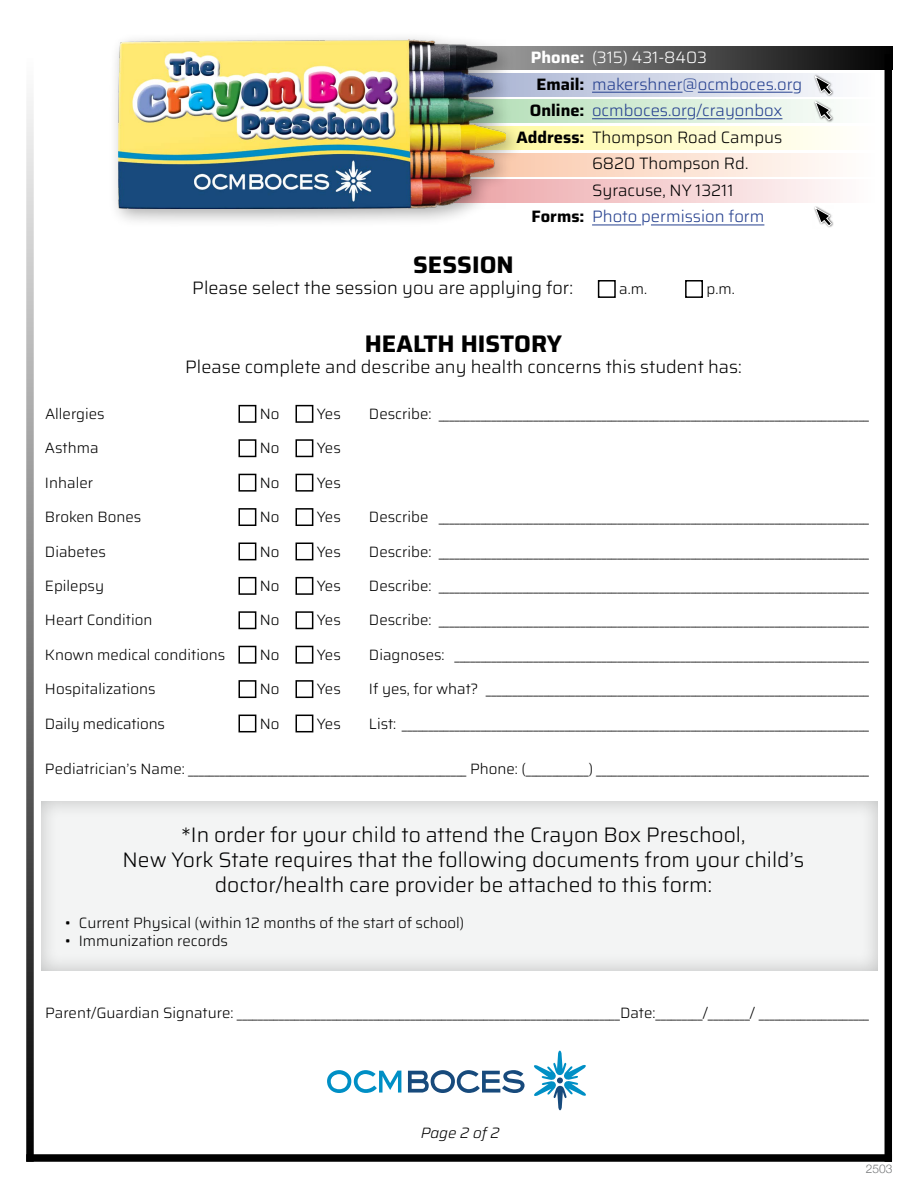
<style>
.page{position:relative;width:918px;height:1188px;background:#fff}
.page>*{position:absolute;margin:0;border:0;box-sizing:border-box;transform-origin:0 0}
.t1{font:700 24px "Saira";color:#000}
.t2{font:300 21px/25.2px "Saira";color:#000;text-align:center}
.t3{font:300 18px "Saira";color:#000}
.t4{font:300 16.5px "Saira";color:#25408f}
.t5{font:300 16.5px "Saira";color:#000}
.t6{font:300 16.5px "Saira";color:#fff}
.t7{font:300 15px "Saira";color:#000}
.t8{font:italic 300 15px "Saira";color:#000}
.t9{font:300 12px "Helvetica Neue";color:#757779}
.s1{font-weight:700}
.s2{font-weight:700;color:#000}
</style>
<div class="page">
<svg style="left:525px;top:73px;width:309px;height:24px;background:#d0d6e6"></svg>
<svg style="left:525px;top:100px;width:307px;height:23px;background:#d6ecd8"></svg>
<svg style="left:525px;top:126px;width:311px;height:24px;background:#fffbcd"></svg>
<svg style="left:525px;top:153px;width:306px;height:24px;background:#fce2d3"></svg>
<svg style="left:525px;top:179px;width:306px;height:24px;background:#f5d3d4"></svg>
<div style="left:108px;top:30px;width:417px;height:199px;background:#000;opacity:.33"></div>
<img style="left:118px;top:40px;width:388px;height:169px">
<div style="left:30px;top:1154px;width:858px;height:8px;background:#000"></div>
<svg style="left:26px;top:97px;width:8px;height:1061px;background:#8b8b8b"></svg>
<div style="left:885px;top:58px;width:7px;height:1100px;background:#000"></div>
<svg style="left:456px;top:46px;width:436px;height:24px;background:#4b4b4c"></svg>
<hr style="left:592px;top:92px;width:91px;height:1px;background:#25408f">
<hr style="left:698px;top:92px;width:95px;height:1px;background:#25408f">
<hr style="left:592px;top:118px;width:95px;height:1px;background:#25408f">
<svg style="left:697px;top:118px;width:28px;height:1px"></svg>
<hr style="left:735px;top:118px;width:47px;height:1px;background:#25408f">
<hr style="left:592px;top:225px;width:49px;height:1px;background:#25408f">
<hr style="left:651px;top:225px;width:113px;height:1px;background:#25408f">
<svg style="left:813px;top:74px;width:21px;height:23px"></svg>
<svg style="left:815px;top:76px;width:17px;height:19px"></svg>
<svg style="left:813px;top:99px;width:21px;height:23px"></svg>
<svg style="left:815px;top:101px;width:17px;height:20px"></svg>
<svg style="left:814px;top:206px;width:20px;height:22px"></svg>
<svg style="left:815px;top:207px;width:17px;height:19px"></svg>
<div style="left:598px;top:280px;width:18px;height:18px;border:2px solid #000"></div>
<div style="left:685px;top:280px;width:18px;height:18px;border:2px solid #000"></div>
<div style="left:238px;top:405px;width:18px;height:18px;border:2px solid #000"></div>
<div style="left:296px;top:405px;width:17px;height:18px;border:2px solid #000"></div>
<div style="left:238px;top:439px;width:18px;height:18px;border:2px solid #000"></div>
<div style="left:296px;top:439px;width:17px;height:18px;border:2px solid #000"></div>
<div style="left:238px;top:474px;width:18px;height:18px;border:2px solid #000"></div>
<div style="left:296px;top:474px;width:17px;height:18px;border:2px solid #000"></div>
<div style="left:238px;top:508px;width:18px;height:18px;border:2px solid #000"></div>
<div style="left:296px;top:508px;width:17px;height:18px;border:2px solid #000"></div>
<div style="left:238px;top:543px;width:18px;height:17px;border:2px solid #000"></div>
<div style="left:296px;top:543px;width:17px;height:17px;border:2px solid #000"></div>
<div style="left:238px;top:577px;width:18px;height:18px;border:2px solid #000"></div>
<div style="left:296px;top:577px;width:17px;height:18px;border:2px solid #000"></div>
<div style="left:238px;top:611px;width:18px;height:18px;border:2px solid #000"></div>
<div style="left:296px;top:611px;width:17px;height:18px;border:2px solid #000"></div>
<div style="left:238px;top:646px;width:18px;height:18px;border:2px solid #000"></div>
<div style="left:296px;top:646px;width:17px;height:18px;border:2px solid #000"></div>
<div style="left:238px;top:680px;width:18px;height:18px;border:2px solid #000"></div>
<div style="left:296px;top:680px;width:17px;height:18px;border:2px solid #000"></div>
<div style="left:238px;top:715px;width:18px;height:17px;border:2px solid #000"></div>
<div style="left:296px;top:715px;width:17px;height:17px;border:2px solid #000"></div>
<svg style="left:327px;top:1070px;width:74px;height:23px"></svg>
<svg style="left:408px;top:1070px;width:117px;height:23px"></svg>
<svg style="left:534px;top:1051px;width:52px;height:59px"></svg>
<div style="left:28px;top:789px;width:864px;height:183px;background:#000;opacity:.22"></div>
<p class="t6" style="left:531px;top:44px;width:178px"><span class="s1">Phone:</span> (315) 431-8403</p>
<p class="t4" style="left:537px;top:70px;width:267px"><span class="s2">Email:</span> makershner@ocmboces.org</p>
<p class="t4" style="left:530px;top:97px;width:254px"><span class="s2">Online:</span> ocmboces.org/crayonbox</p>
<p class="t5" style="left:517px;top:123px;width:267px"><span class="s1">Address:</span> Thompson Road Campus</p>
<p class="t5" style="left:592px;top:150px;width:158px">6820 Thompson Rd.</p>
<p class="t5" style="left:592px;top:177px;width:143px">Syracuse, NY 13211</p>
<p class="t4" style="left:532px;top:203px;width:234px"><span class="s2">Forms:</span> Photo permission form</p>
<h1 class="t1" style="left:413px;top:245px;width:102px">SESSION</h1>
<p class="t3" style="left:192px;top:273px;width:382px">Please select the session you are applying for:</p>
<p class="t7" style="left:619px;top:277px;width:29px">a.m.</p>
<p class="t7" style="left:706px;top:277px;width:30px">p.m.</p>
<h1 class="t1" style="left:365px;top:324px;width:199px">HEALTH HISTORY</h1>
<p class="t3" style="left:185px;top:352px;width:558px">Please complete and describe any health concerns this student has:</p>
<p class="t7" style="left:45px;top:402px;width:61px">Allergies</p>
<p class="t7" style="left:260px;top:402px;width:21px">No</p>
<p class="t7" style="left:317px;top:402px;width:25px">Yes</p>
<p class="t7" style="left:369px;top:402px;width:502px">Describe: __________________________________________________________________________________</p>
<p class="t7" style="left:45px;top:436px;width:55px">Asthma</p>
<p class="t7" style="left:260px;top:436px;width:21px">No</p>
<p class="t7" style="left:317px;top:436px;width:25px">Yes</p>
<p class="t7" style="left:45px;top:470px;width:50px">Inhaler</p>
<p class="t7" style="left:260px;top:470px;width:21px">No</p>
<p class="t7" style="left:317px;top:470px;width:25px">Yes</p>
<p class="t7" style="left:45px;top:505px;width:98px">Broken Bones</p>
<p class="t7" style="left:260px;top:505px;width:21px">No</p>
<p class="t7" style="left:317px;top:505px;width:25px">Yes</p>
<p class="t7" style="left:369px;top:505px;width:502px">Describe __________________________________________________________________________________</p>
<p class="t7" style="left:45px;top:539px;width:62px">Diabetes</p>
<p class="t7" style="left:260px;top:539px;width:21px">No</p>
<p class="t7" style="left:317px;top:539px;width:25px">Yes</p>
<p class="t7" style="left:369px;top:539px;width:502px">Describe: __________________________________________________________________________________</p>
<p class="t7" style="left:45px;top:574px;width:61px">Epilepsy</p>
<p class="t7" style="left:260px;top:574px;width:21px">No</p>
<p class="t7" style="left:317px;top:574px;width:25px">Yes</p>
<p class="t7" style="left:369px;top:574px;width:502px">Describe: __________________________________________________________________________________</p>
<p class="t7" style="left:45px;top:608px;width:109px">Heart Condition</p>
<p class="t7" style="left:260px;top:608px;width:21px">No</p>
<p class="t7" style="left:317px;top:608px;width:25px">Yes</p>
<p class="t7" style="left:369px;top:608px;width:502px">Describe: __________________________________________________________________________________</p>
<p class="t7" style="left:45px;top:642px;width:182px">Known medical conditions</p>
<p class="t7" style="left:260px;top:642px;width:21px">No</p>
<p class="t7" style="left:317px;top:642px;width:25px">Yes</p>
<p class="t7" style="left:369px;top:642px;width:502px">Diagnoses: _______________________________________________________________________________</p>
<p class="t7" style="left:45px;top:677px;width:112px">Hospitalizations</p>
<p class="t7" style="left:260px;top:677px;width:21px">No</p>
<p class="t7" style="left:317px;top:677px;width:25px">Yes</p>
<p class="t7" style="left:369px;top:677px;width:502px">If yes, for what? _________________________________________________________________________</p>
<p class="t7" style="left:45px;top:711px;width:122px">Daily medications</p>
<p class="t7" style="left:260px;top:711px;width:21px">No</p>
<p class="t7" style="left:317px;top:711px;width:25px">Yes</p>
<p class="t7" style="left:369px;top:711px;width:502px">List: _________________________________________________________________________________________</p>
<p class="t7" style="left:45px;top:756px;width:826px">Pediatrician’s Name: _____________________________________________________ Phone: (____________) ____________________________________________________</p>
<h2 class="t2" style="left:123px;top:821px;width:683px">*In order for your child to attend the Crayon Box Preschool,<br>New York State requires that the following documents from your child’s doctor/health care provider be attached to this form:</h2>
<p class="t7" style="left:65px;top:911px;width:401px">• Current Physical (within 12 months of the start of school)</p>
<p class="t7" style="left:65px;top:929px;width:164px">• Immunization records</p>
<p class="t7" style="left:45px;top:1001px;width:826px">Parent/Guardian Signature: _________________________________________________________________________Date:_________/________/ _____________________</p>
<p class="t8" style="left:421px;top:1121px;width:81px">Page 2 of 2</p>
<p class="t9" style="left:866px;top:1159px;width:28px">2503</p>
</div>
